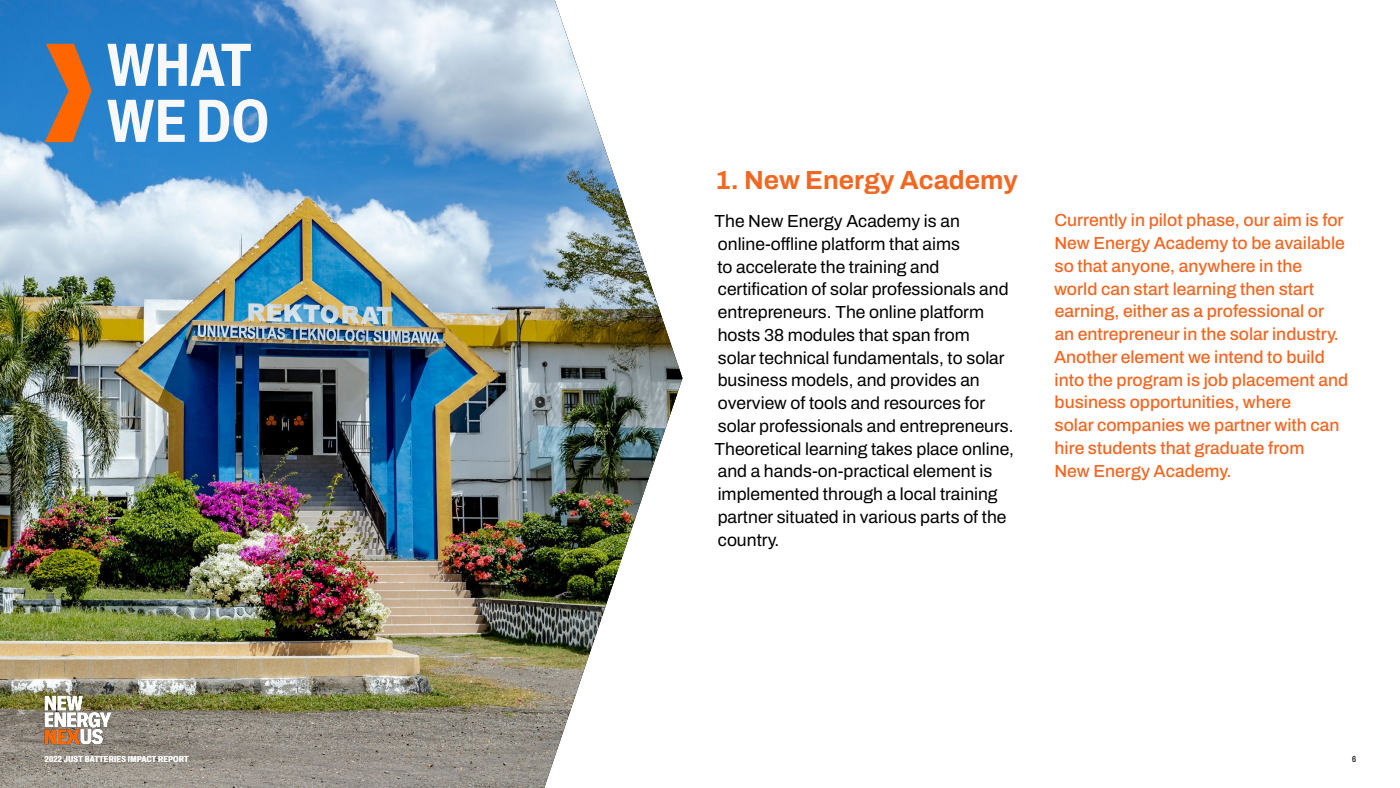
<style>
.page{position:relative;width:1400px;height:788px;background:#fff}
.page>*{position:absolute;margin:0;border:0;box-sizing:border-box;transform-origin:0 0}
.t1{font:700 61.25px/56px "Archivo Condensed";color:#f8f8f8}
.t2{font:700 26.25px "Archivo";color:#f26722}
.t3{font:17.5px/22.8px "Archivo";color:#000}
.t4{font:500 17.5px/22.8px "Archivo";color:#f26722}
.t5{font:700 8.75px "Archivo Condensed";letter-spacing:.03em;color:#f8f8f8}
.t6{font:600 8.75px "Archivo Condensed";color:#231f20}
</style>
<div class="page">
<img style="left:0;top:0;width:682px;height:788px">
<img style="left:45px;top:695px;width:67px;height:49px">
<svg style="left:45px;top:44px;width:47px;height:98px;background:#9b715c"></svg>
<h1 class="t1" style="left:107px;top:37px;width:164px">WHAT<br>WE DO</h1>
<h2 class="t2" style="left:715px;top:161px;width:304px">1. New Energy Academy</h2>
<p class="t3" style="left:715px;top:210px;width:301px">The New Energy Academy is an online-offline platform that aims<br>to accelerate the training and certification of solar professionals and entrepreneurs. The online platform hosts 38 modules that span from<br>solar technical fundamentals, to solar business models, and provides an overview of tools and resources for solar professionals and entrepreneurs.<br>Theoretical learning takes place online, and a hands-on-practical element is implemented through a local training partner situated in various parts of the country.</p>
<p class="t4" style="left:1054px;top:209px;width:296px">Currently in pilot phase, our aim is for New Energy Academy to be available so that anyone, anywhere in the world can start learning then start earning, either as a professional or<br>an entrepreneur in the solar industry.<br>Another element we intend to build into the program is job placement and business opportunities, where<br>solar companies we partner with can hire students that graduate from<br>New Energy Academy.</p>
<p class="t5" style="left:45px;top:752px;width:145px">2022 JUST BATTERIES IMPACT REPORT</p>
<p class="t6" style="left:1352px;top:751px;width:6px">6</p>
</div>
